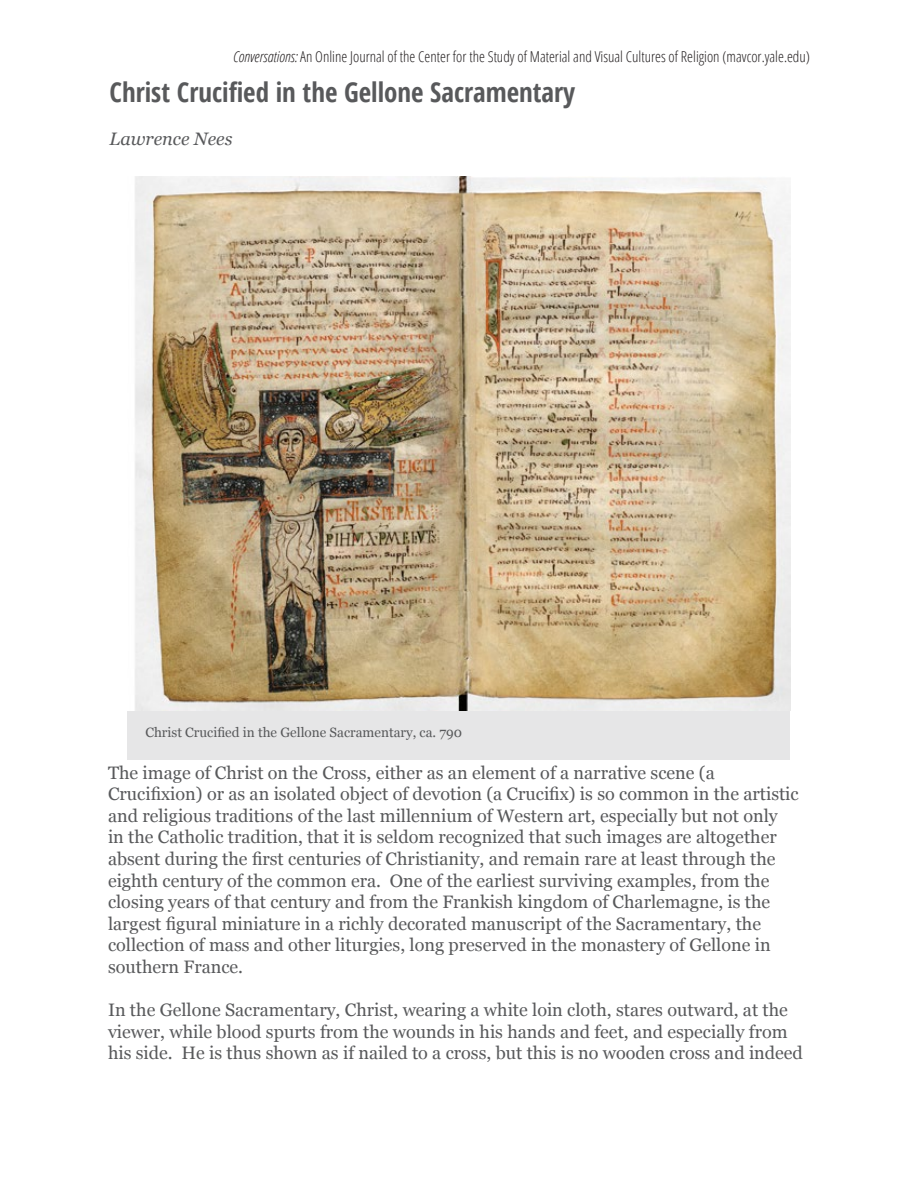
<style>
.page{position:relative;width:918px;height:1188px;background:#fff}
.page>*{position:absolute;margin:0;border:0;box-sizing:border-box;transform-origin:0 0}
.t1{font:700 condensed 27px "Open Sans";color:#58595b}
.t2{font:18px/21.6px "Georgia";color:#58595b}
.t3{font:italic 18px "Georgia";color:#58595b}
.t4{font:300 condensed 15px "Open Sans";color:#231f20}
.t5{font:13.5px "Georgia";color:#58595b}
.s1{font-style:italic}
</style>
<div class="page">
<img style="left:135px;top:176px;width:655px;height:535px">
<div style="left:128px;top:711px;width:662px;height:49px;background:#e6e6e7"></div>
<p class="t4" style="left:233px;top:46px;width:578px"><span class="s1">Conversations:</span> An Online Journal of the Center for the Study of Material and Visual Cultures of Religion (mavcor.yale.edu)</p>
<p class="t1" style="left:110px;top:73px;width:467px">Christ Crucified in the Gellone Sacramentary</p>
<p class="t3" style="left:110px;top:126px;width:124px">Lawrence Nees</p>
<p class="t5" style="left:145px;top:723px;width:318px">Christ Crucified in the Gellone Sacramentary, ca. 790</p>
<p class="t2" style="left:108px;top:761px;width:692px">The image of Christ on the Cross, either as an element of a narrative scene (a Crucifixion) or as an isolated object of devotion (a Crucifix) is so common in the artistic and religious traditions of the last millennium of Western art, especially but not only<br>in the Catholic tradition, that it is seldom recognized that such images are altogether absent during the first centuries of Christianity, and remain rare at least through the eighth century of the common era. One of the earliest surviving examples, from the closing years of that century and from the Frankish kingdom of Charlemagne, is the largest figural miniature in a richly decorated manuscript of the Sacramentary, the collection of mass and other liturgies, long preserved in the monastery of Gellone in southern France.</p>
<p class="t2" style="left:108px;top:998px;width:696px">In the Gellone Sacramentary, Christ, wearing a white loin cloth, stares outward, at the viewer, while blood spurts from the wounds in his hands and feet, and especially from his side. He is thus shown as if nailed to a cross, but this is no wooden cross and indeed</p>
</div>
